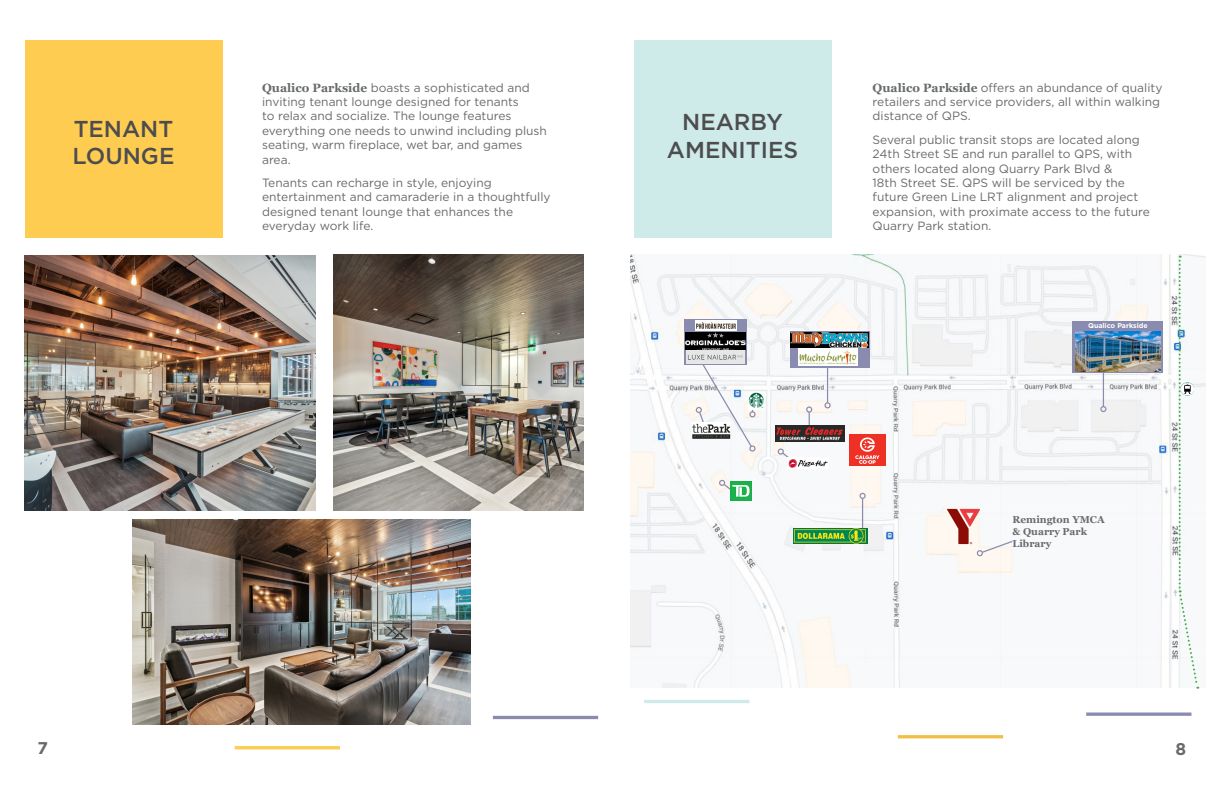
<style>
.page{position:relative;width:1224px;height:792px;background:#fff}
.page>*{position:absolute;margin:0;border:0;box-sizing:border-box;transform-origin:0 0}
.t1{font:500 23px "Gotham";color:#4d4d4f}
.t2{font:700 17px "Gotham";color:#686b6b}
.t3{font:12px/14.4px "Gotham";color:#686b6b}
.t4{font:700 10px "Georgia";color:#686b6b}
.t5{font:700 7px "Gotham";color:#fff}
.s1{font-family:"Georgia";font-weight:700}
</style>
<div class="page">
<div style="left:634px;top:40px;width:198px;height:198px;background:#ceebe9"></div>
<hr style="left:235px;top:746px;width:105px;height:3px;background:#fecc51">
<hr style="left:493px;top:716px;width:105px;height:3px;background:#898baf">
<img style="left:630px;top:254px;width:576px;height:434px">
<img style="left:946px;top:509px;width:35px;height:35px">
<img style="left:850px;top:434px;width:35px;height:32px">
<div style="left:1073px;top:322px;width:90px;height:51px;background:#898baf"></div>
<hr style="left:1103px;top:370px;width:1px;height:37px;background:#898baf">
<div style="left:1100px;top:406px;width:7px;height:6px;border:1px solid #898baf;border-radius:50%"></div>
<img style="left:1075px;top:331px;width:85px;height:41px">
<svg style="left:790px;top:331px;width:80px;height:37px"></svg>
<hr style="left:827px;top:366px;width:1px;height:37px;background:#898baf">
<div style="left:824px;top:402px;width:7px;height:6px;border:1px solid #898baf;border-radius:50%"></div>
<img style="left:799px;top:349px;width:59px;height:17px">
<img style="left:791px;top:332px;width:78px;height:16px">
<img style="left:776px;top:425px;width:69px;height:16px">
<svg style="left:809px;top:413px;width:1px;height:12px"></svg>
<div style="left:806px;top:406px;width:6px;height:7px;border:1px solid #898baf;border-radius:50%"></div>
<hr style="left:862px;top:498px;width:1px;height:32px;background:#898baf">
<svg style="left:860px;top:493px;width:6px;height:6px"></svg>
<svg style="left:684px;top:319px;width:62px;height:46px"></svg>
<img style="left:686px;top:351px;width:59px;height:13px">
<img style="left:686px;top:332px;width:59px;height:17px">
<img style="left:695px;top:320px;width:41px;height:11px">
<svg style="left:776px;top:448px;width:19px;height:15px"></svg>
<img style="left:787px;top:458px;width:41px;height:10px">
<svg style="left:718px;top:480px;width:18px;height:14px"></svg>
<img style="left:731px;top:482px;width:21px;height:18px">
<img style="left:693px;top:422px;width:1px;height:16px">
<svg style="left:976px;top:540px;width:38px;height:16px"></svg>
<svg style="left:694px;top:363px;width:61px;height:90px"></svg>
<div style="left:749px;top:411px;width:7px;height:6px;border:1px solid #898baf;border-radius:50%"></div>
<img style="left:748px;top:392px;width:16px;height:17px">
<img style="left:793px;top:528px;width:74px;height:16px">
<hr style="left:898px;top:735px;width:105px;height:3px;background:#f0bf46">
<hr style="left:644px;top:700px;width:105px;height:3px;background:#ceebe9">
<hr style="left:1086px;top:713px;width:105px;height:3px;background:#898baf">
<svg style="left:1178px;top:256px;width:21px;height:433px"></svg>
<img style="left:1181px;top:382px;width:13px;height:14px;border-radius:7px">
<div style="left:25px;top:40px;width:198px;height:198px;background:#fecc51"></div>
<img style="left:25px;top:256px;width:290px;height:254px">
<img style="left:333px;top:254px;width:250px;height:256px">
<img style="left:132px;top:520px;width:339px;height:204px">
<p class="t1" style="left:74px;top:114px;width:101px">TENANT</p>
<p class="t1" style="left:73px;top:141px;width:103px">LOUNGE</p>
<p class="t3" style="left:262px;top:80px;width:286px"><span class="s1">Qualico Parkside</span> boasts a sophisticated and inviting tenant lounge designed for tenants<br>to relax and socialize. The lounge features everything one needs to unwind including plush seating, warm fireplace, wet bar, and games area.</p>
<p class="t3" style="left:262px;top:175px;width:290px">Tenants can recharge in style, enjoying entertainment and camaraderie in a thoughtfully designed tenant lounge that enhances the everyday work life.</p>
<p class="t2" style="left:37px;top:737px;width:12px">7</p>
<p class="t1" style="left:682px;top:107px;width:102px">NEARBY</p>
<p class="t1" style="left:667px;top:134px;width:133px">AMENITIES</p>
<p class="t3" style="left:873px;top:80px;width:291px"><span class="s1">Qualico Parkside</span> offers an abundance of quality retailers and service providers, all within walking distance of QPS.</p>
<p class="t3" style="left:873px;top:132px;width:279px">Several public transit stops are located along 24th Street SE and run parallel to QPS, with others located along Quarry Park Blvd &amp;<br>18th Street SE. QPS will be serviced by the future Green Line LRT alignment and project expansion, with proximate access to the future Quarry Park station.</p>
<p class="t5" style="left:1088px;top:321px;width:61px">Qualico Parkside</p>
<p class="t4" style="left:1013px;top:513px;width:94px">Remington YMCA</p>
<p class="t4" style="left:1013px;top:525px;width:76px">&amp; Quarry Park</p>
<p class="t4" style="left:1013px;top:537px;width:40px">Library</p>
<p class="t2" style="left:1175px;top:737px;width:12px">8</p>
</div>
